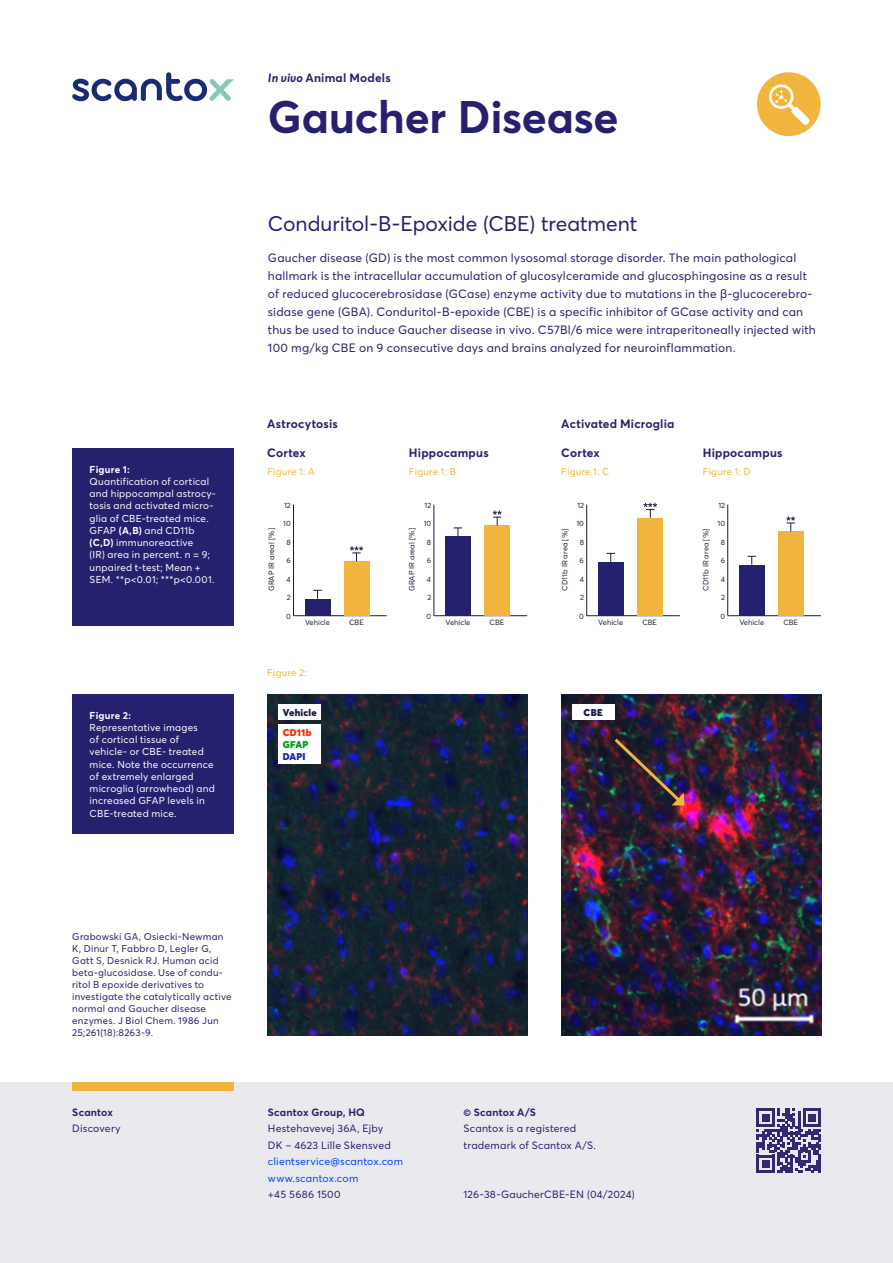
<style>
.page{position:relative;width:893px;height:1263px;background:#fff}
.page>*{position:absolute;margin:0;border:0;box-sizing:border-box;transform-origin:0 0}
.t1{font:700 45px "Averta Std";letter-spacing:-.005em;color:#26216f}
.t2{font:21px "Averta Std";color:#26216f}
.t3{font:12px/18px "Averta Std";letter-spacing:.015em;color:#26216f}
.t4{font:700 12px "Averta Std";letter-spacing:.015em;color:#26216f}
.t5{font:10.5px/16.5px "Averta Std";letter-spacing:.02em;color:#26216f}
.t6{font:10.5px/16.5px "Averta Std";letter-spacing:.02em;color:#0041ff}
.t7{font:700 10.5px "Averta Std";letter-spacing:.02em;color:#26216f}
.t8{font:9.9px/12.3px "Averta Std";letter-spacing:.025em;color:#fff}
.t9{font:700 9.9px "Averta Std";letter-spacing:.025em;color:#fff}
.t10{font:9.75px/12px "Averta Std";letter-spacing:.025em;color:#26216f}
.t11{font:9.75px "Averta Std";letter-spacing:.025em;color:#f1b53d}
.t12{font:900 9.75px "Averta Std";letter-spacing:.02em;color:#161c41}
.t13{font:900 9.75px "Averta Std";letter-spacing:.02em;color:#fb2d00}
.t14{font:900 9.75px "Averta Std";color:#009e13}
.t15{font:900 9.75px "Averta Std";color:#1e29b1}
.t16{font:7.5px "Averta Std";color:#1c253b}
.s1{font-weight:700}
.s2{font-style:italic}
</style>
<div class="page">
<div style="left:0;top:1082px;width:893px;height:181px;background:#eaeaee"></div>
<div style="left:72px;top:1082px;width:162px;height:8px;background:#f1b53d"></div>
<svg style="left:757px;top:1108px;width:64px;height:65px"></svg>
<svg style="left:72px;top:72px;width:162px;height:29px"></svg>
<div style="left:757px;top:72px;width:64px;height:64px;background:#f1b53d;border-radius:50%"></div>
<svg style="left:769px;top:84px;width:41px;height:41px"></svg>
<div style="left:72px;top:694px;width:162px;height:140px;background:#26216f"></div>
<div style="left:72px;top:448px;width:162px;height:178px;background:#26216f"></div>
<hr style="left:293px;top:615px;width:94px;height:1px;background:#161c41">
<hr style="left:293px;top:505px;width:1px;height:111px;background:#161c41">
<div style="left:305px;top:599px;width:25px;height:16px;background:#26216f"></div>
<div style="left:344px;top:561px;width:25px;height:54px;background:#f1b53d"></div>
<svg style="left:313px;top:590px;width:9px;height:9px"></svg>
<svg style="left:350px;top:546px;width:13px;height:15px"></svg>
<hr style="left:434px;top:615px;width:93px;height:1px;background:#161c41">
<hr style="left:434px;top:505px;width:1px;height:111px;background:#161c41">
<div style="left:445px;top:536px;width:26px;height:79px;background:#26216f"></div>
<div style="left:484px;top:525px;width:26px;height:90px;background:#f1b53d"></div>
<svg style="left:454px;top:528px;width:8px;height:8px"></svg>
<svg style="left:493px;top:511px;width:9px;height:14px"></svg>
<hr style="left:587px;top:615px;width:93px;height:1px;background:#161c41">
<hr style="left:586px;top:505px;width:1px;height:111px;background:#161c41">
<div style="left:598px;top:562px;width:26px;height:53px;background:#26216f"></div>
<div style="left:637px;top:518px;width:26px;height:97px;background:#f1b53d"></div>
<svg style="left:607px;top:553px;width:8px;height:9px"></svg>
<svg style="left:643px;top:503px;width:14px;height:15px"></svg>
<hr style="left:728px;top:615px;width:93px;height:1px;background:#161c41">
<hr style="left:727px;top:505px;width:1px;height:111px;background:#161c41">
<div style="left:739px;top:565px;width:26px;height:50px;background:#26216f"></div>
<div style="left:778px;top:531px;width:26px;height:84px;background:#f1b53d"></div>
<svg style="left:748px;top:556px;width:8px;height:9px"></svg>
<svg style="left:786px;top:516px;width:9px;height:15px"></svg>
<img style="left:267px;top:694px;width:260px;height:342px">
<img style="left:561px;top:694px;width:260px;height:342px">
<div style="left:278px;top:705px;width:43px;height:15px;background:#fff"></div>
<div style="left:572px;top:705px;width:43px;height:15px;background:#fff"></div>
<div style="left:278px;top:724px;width:43px;height:40px;background:#fff"></div>
<img style="left:611px;top:735px;width:73px;height:70px">
<p class="t9" style="left:90px;top:462px;width:42px">Figure 1:</p>
<p class="t8" style="left:90px;top:475px;width:128px">Quantification of cortical and hippocampal astrocy&shy;tosis and activated micro&shy;glia of CBE-treated mice.<br>GFAP <span class="s1">(A,B)</span> and CD11b <span class="s1">(C,D)</span> immunoreactive<br>(IR) area in percent. n = 9; unpaired t-test; Mean +<br>SEM. **p&lt;0.01; ***p&lt;0.001.</p>
<p class="t9" style="left:90px;top:708px;width:43px">Figure 2:</p>
<p class="t8" style="left:90px;top:721px;width:127px">Representative images<br>of cortical tissue of vehicle- or CBE- treated mice. Note the occurrence of extremely enlarged microglia (arrowhead) and increased GFAP levels in<br>CBE-treated mice.</p>
<p class="t4" style="left:268px;top:69px;width:124px"><span class="s2">In vivo</span> Animal Models</p>
<h1 class="t1" style="left:268px;top:85px;width:352px">Gaucher Disease</h1>
<h2 class="t2" style="left:268px;top:209px;width:371px">Conduritol-B-Epoxide (CBE) treatment</h2>
<p class="t3" style="left:268px;top:248px;width:549px">Gaucher disease (GD) is the most common lysosomal storage disorder. The main pathological hallmark is the intracellular accumulation of glucosylceramide and glucosphingosine as a result of reduced glucocerebrosidase (GCase) enzyme activity due to mutations in the β-glucocerebro&shy;sidase gene (GBA). Conduritol-B-epoxide (CBE) is a specific inhibitor of GCase activity and can thus be used to induce Gaucher disease in vivo. C57Bl/6 mice were intraperitoneally injected with 100 mg/kg CBE on 9 consecutive days and brains analyzed for neuroinflammation.</p>
<p class="t4" style="left:267px;top:416px;width:72px">Astrocytosis</p>
<p class="t4" style="left:561px;top:416px;width:115px">Activated Microglia</p>
<p class="t11" style="left:409px;top:464px;width:49px">Figure 1: B</p>
<p class="t11" style="left:561px;top:464px;width:49px">Figure 1: C</p>
<p class="t11" style="left:703px;top:464px;width:49px">Figure 1: D</p>
<p class="t4" style="left:267px;top:444px;width:40px">Cortex</p>
<p class="t4" style="left:409px;top:444px;width:81px">Hippocampus</p>
<p class="t4" style="left:703px;top:444px;width:81px">Hippocampus</p>
<p class="t11" style="left:267px;top:464px;width:49px">Figure 1: A</p>
<p class="t4" style="left:561px;top:444px;width:40px">Cortex</p>
<p class="t16" style="left:284px;top:500px;width:8px">12</p>
<p class="t16" style="left:424px;top:500px;width:8px">12</p>
<p class="t16" style="left:577px;top:500px;width:8px">12</p>
<p class="t16" style="left:718px;top:500px;width:8px">12</p>
<p class="t16" style="left:283px;top:518px;width:9px">10</p>
<p class="t16" style="left:424px;top:518px;width:9px">10</p>
<p class="t16" style="left:576px;top:518px;width:9px">10</p>
<p class="t16" style="left:717px;top:518px;width:9px">10</p>
<p class="t16" style="left:266px;top:591px;width:65px;rotate:-90deg">GRAP IR areal [%]</p>
<p class="t16" style="left:286px;top:537px;width:6px">8</p>
<p class="t16" style="left:286px;top:555px;width:6px">6</p>
<p class="t16" style="left:287px;top:574px;width:6px">4</p>
<p class="t16" style="left:407px;top:591px;width:65px;rotate:-90deg">GRAP IR areal [%]</p>
<p class="t16" style="left:427px;top:537px;width:6px">8</p>
<p class="t16" style="left:427px;top:555px;width:6px">6</p>
<p class="t16" style="left:427px;top:574px;width:6px">4</p>
<p class="t16" style="left:560px;top:591px;width:64px;rotate:-90deg">CD11b IR area [%]</p>
<p class="t16" style="left:580px;top:537px;width:6px">8</p>
<p class="t16" style="left:580px;top:555px;width:6px">6</p>
<p class="t16" style="left:580px;top:574px;width:6px">4</p>
<p class="t16" style="left:701px;top:591px;width:64px;rotate:-90deg">CD11b IR area [%]</p>
<p class="t16" style="left:721px;top:537px;width:6px">8</p>
<p class="t16" style="left:721px;top:555px;width:6px">6</p>
<p class="t16" style="left:721px;top:574px;width:6px">4</p>
<p class="t16" style="left:287px;top:592px;width:5px">2</p>
<p class="t16" style="left:427px;top:592px;width:5px">2</p>
<p class="t16" style="left:580px;top:592px;width:5px">2</p>
<p class="t16" style="left:721px;top:592px;width:5px">2</p>
<p class="t16" style="left:286px;top:611px;width:6px">0</p>
<p class="t16" style="left:305px;top:617px;width:26px">Vehicle</p>
<p class="t16" style="left:349px;top:617px;width:16px">CBE</p>
<p class="t16" style="left:426px;top:611px;width:6px">0</p>
<p class="t16" style="left:445px;top:617px;width:26px">Vehicle</p>
<p class="t16" style="left:490px;top:617px;width:16px">CBE</p>
<p class="t16" style="left:579px;top:611px;width:6px">0</p>
<p class="t16" style="left:598px;top:617px;width:26px">Vehicle</p>
<p class="t16" style="left:642px;top:617px;width:16px">CBE</p>
<p class="t16" style="left:720px;top:611px;width:6px">0</p>
<p class="t16" style="left:739px;top:617px;width:26px">Vehicle</p>
<p class="t16" style="left:783px;top:617px;width:16px">CBE</p>
<p class="t11" style="left:267px;top:666px;width:41px">Figure 2:</p>
<p class="t12" style="left:283px;top:705px;width:36px">Vehicle</p>
<p class="t12" style="left:584px;top:705px;width:21px">CBE</p>
<p class="t13" style="left:283px;top:725px;width:30px">CD11b</p>
<p class="t14" style="left:283px;top:737px;width:27px">GFAP</p>
<p class="t15" style="left:283px;top:749px;width:24px">DAPI</p>
<p class="t10" style="left:72px;top:930px;width:161px">Grabowski GA, Osiecki-Newman<br>K, Dinur T, Fabbro D, Legler G,<br>Gatt S, Desnick RJ. Human acid beta-glucosidase. Use of condu&shy;ritol B epoxide derivatives to investigate the catalytically active normal and Gaucher disease enzymes. J Biol Chem. 1986 Jun<br>25;261(18):8263-9.</p>
<p class="t7" style="left:72px;top:1105px;width:42px">Scantox</p>
<p class="t5" style="left:72px;top:1120px;width:50px">Discovery</p>
<p class="t7" style="left:268px;top:1105px;width:99px">Scantox Group, HQ</p>
<p class="t5" style="left:268px;top:1120px;width:124px">Hestehavevej 36A, Ejby<br>DK – 4623 Lille Skensved</p>
<p class="t6" style="left:268px;top:1153px;width:137px">clientservice@scantox.com www.scantox.com</p>
<p class="t5" style="left:268px;top:1186px;width:74px">+45 5686 1500</p>
<p class="t7" style="left:463px;top:1104px;width:74px">© Scantox A/S</p>
<p class="t5" style="left:463px;top:1120px;width:134px">Scantox is a registered trademark of Scantox A/S.</p>
<p class="t5" style="left:463px;top:1186px;width:173px">126-38-GaucherCBE-EN (04/2024)</p>
</div>
